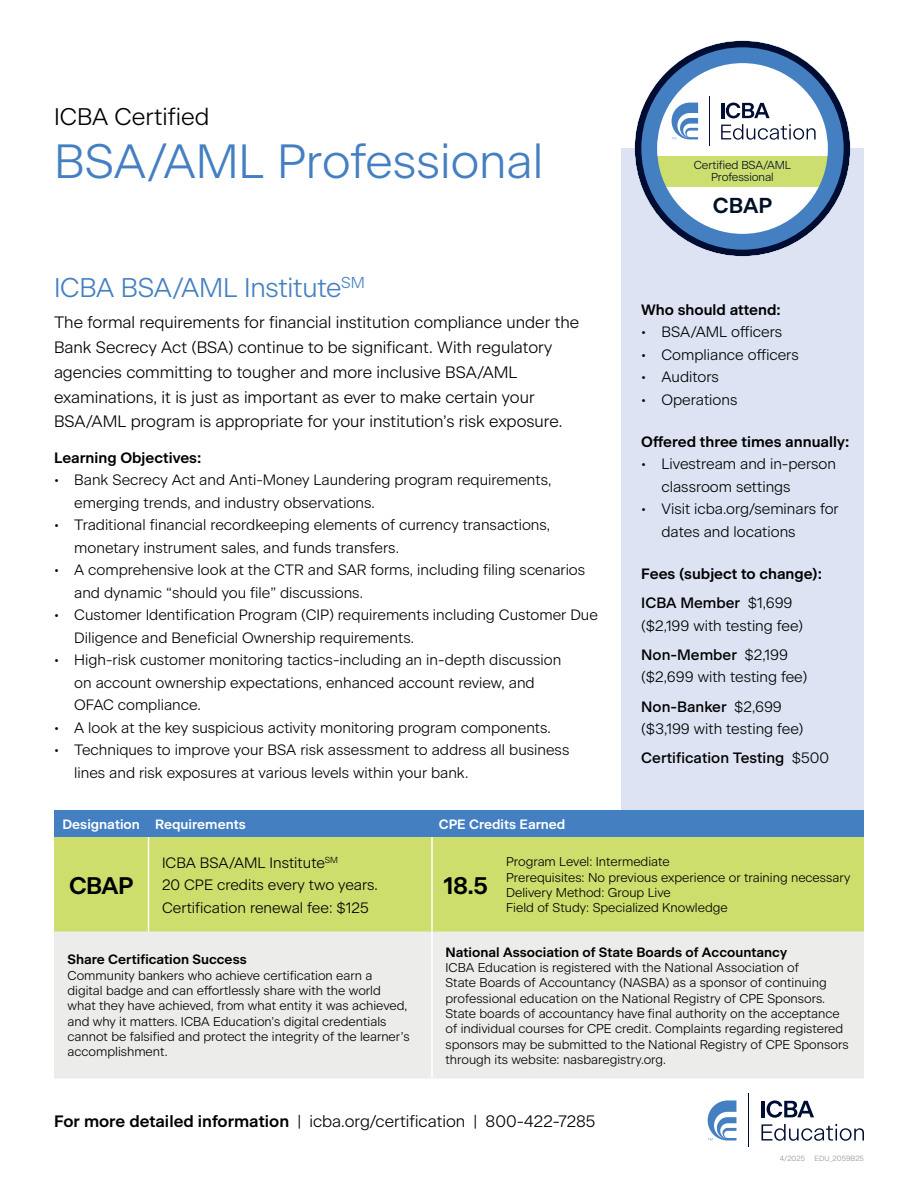
<style>
.page{position:relative;width:918px;height:1188px;background:#fff}
.page>*{position:absolute;margin:0;border:0;box-sizing:border-box;transform-origin:0 0}
.t1{font:300 48px "Beausite Classic";color:#447fc1}
.t2{font:300 27px "Beausite Classic";letter-spacing:-.01em;color:#447fc1}
.t3{font:300 24px "Beausite Classic";color:#000}
.t4{font:600 24px "Beausite Classic";letter-spacing:-.025em;color:#000}
.t5{font:600 21.6px "Beausite Classic";color:#001026}
.t6{font:300 16.5px/24.8px "Beausite Classic";color:#000}
.t7{font:300 15px/22.5px "Beausite Classic";color:#000}
.t8{font:600 15px/29.2px "Beausite Classic";color:#000}
.t9{font:600 13.5px "Beausite Classic";color:#000}
.t10{font:600 13.5px "Beausite Classic";color:#fff}
.t11{font:300 12.75px/15.3px "Beausite Classic";color:#000}
.t12{font:300 11.55px/12.9px "Beausite Classic";letter-spacing:-.01em;color:#001026;text-align:center}
.t13{font:300 7.5px "Beausite Classic";color:#939598}
.s1{font-weight:500}
.s2{font-weight:300}
.s3{font-weight:600}
</style>
<div class="page">
<svg style="left:762px;top:1124px;width:102px;height:17px"></svg>
<hr style="left:762px;top:1101px;width:3px;height:16px;background:#000d33">
<svg style="left:767px;top:1100px;width:47px;height:18px"></svg>
<hr style="left:749px;top:1094px;width:1px;height:54px;background:#000d33">
<svg style="left:708px;top:1100px;width:28px;height:41px"></svg>
<div style="left:54px;top:932px;width:810px;height:146px;background:#ececeb"></div>
<hr style="left:431px;top:931px;width:2px;height:147px;background:#fff">
<div style="left:54px;top:810px;width:810px;height:27px;background:#447fc1"></div>
<div style="left:54px;top:837px;width:810px;height:95px;background:#cdde6d"></div>
<hr style="left:148px;top:837px;width:1px;height:95px;background:#fff">
<hr style="left:431px;top:837px;width:2px;height:95px;background:#fff">
<div style="left:621px;top:148px;width:243px;height:662px;background:#dde3f3"></div>
<svg style="left:635px;top:40px;width:215px;height:216px"></svg>
<svg style="left:641px;top:47px;width:203px;height:203px"></svg>
<h3 class="t3" style="left:54px;top:98px;width:157px">ICBA Certified</h3>
<h1 class="t1" style="left:54px;top:125px;width:491px">BSA/AML Professional</h1>
<h2 class="t2" style="left:54px;top:267px;width:312px">ICBA BSA/AML Institute<sup>SM</sup></h2>
<p class="t6" style="left:54px;top:309px;width:527px">The formal requirements for financial institution compliance under the Bank Secrecy Act (BSA) continue to be significant. With regulatory agencies committing to tougher and more inclusive BSA/AML examinations, it is just as important as ever to make certain your BSA/AML program is appropriate for your institution’s risk exposure.</p>
<p class="t8" style="left:54px;top:442px;width:149px">Learning Objectives:</p>
<p class="t7" style="left:74px;top:467px;width:479px;text-indent:-20px">• Bank Secrecy Act and Anti-Money Laundering program requirements, emerging trends, and industry observations.</p>
<p class="t7" style="left:74px;top:512px;width:478px;text-indent:-20px">• Traditional financial recordkeeping elements of currency transactions, monetary instrument sales, and funds transfers.</p>
<p class="t7" style="left:74px;top:557px;width:513px;text-indent:-20px">• A comprehensive look at the CTR and SAR forms, including filing scenarios and dynamic “should you file” discussions.</p>
<p class="t7" style="left:74px;top:602px;width:525px;text-indent:-20px">• Customer Identification Program (CIP) requirements including Customer Due<br>Diligence and Beneficial Ownership requirements.</p>
<p class="t7" style="left:74px;top:647px;width:489px;text-indent:-20px">• High-risk customer monitoring tactics-including an in-depth discussion on account ownership expectations, enhanced account review, and<br>OFAC compliance.</p>
<p class="t7" style="left:54px;top:715px;width:498px">• A look at the key suspicious activity monitoring program components.</p>
<p class="t7" style="left:74px;top:737px;width:497px;text-indent:-20px">• Techniques to improve your BSA risk assessment to address all business lines and risk exposures at various levels within your bank.</p>
<p class="t10" style="left:63px;top:814px;width:185px">Designation Requirements</p>
<p class="t10" style="left:439px;top:814px;width:128px">CPE Credits Earned</p>
<p class="t12" style="left:694px;top:157px;width:99px">Certified BSA/AML<br>Professional</p>
<h3 class="t5" style="left:713px;top:189px;width:61px">CBAP</h3>
<p class="t8" style="left:641px;top:294px;width:141px">Who should attend:</p>
<p class="t7" style="left:641px;top:320px;width:142px">• BSA/AML officers</p>
<p class="t7" style="left:641px;top:342px;width:159px">• Compliance officers</p>
<p class="t7" style="left:641px;top:365px;width:79px">• Auditors</p>
<p class="t7" style="left:641px;top:387px;width:98px">• Operations</p>
<p class="t8" style="left:641px;top:426px;width:210px">Offered three times annually:</p>
<p class="t7" style="left:662px;top:452px;width:176px;text-indent:-20px">• Livestream and in-person classroom settings</p>
<p class="t7" style="left:662px;top:497px;width:179px;text-indent:-20px">• Visit icba.org/seminars for dates and locations</p>
<p class="t8" style="left:641px;top:558px;width:182px">Fees (subject to change):<br><span class="s1">ICBA Member</span> <span class="s2">$1,699</span></p>
<p class="t7" style="left:641px;top:610px;width:163px;line-height:29.2px">($2,199 with testing fee)<br><span class="s1">Non-Member</span> $2,199</p>
<p class="t7" style="left:641px;top:661px;width:168px;line-height:29.2px">($2,699 with testing fee)<br><span class="s1">Non-Banker</span> $2,699</p>
<p class="t7" style="left:641px;top:713px;width:189px;line-height:29.2px">($3,199 with testing fee)<br><span class="s1">Certification Testing</span> $500</p>
<h3 class="t4" style="left:69px;top:867px;width:66px">CBAP</h3>
<p class="t7" style="left:162px;top:850px;width:217px">ICBA BSA/AML Institute<sup>SM<br></sup>20 CPE credits every two years.<br>Certification renewal fee: $125</p>
<p class="t9" style="left:68px;top:949px;width:181px">Share Certification Success</p>
<p class="t11" style="left:68px;top:967px;width:344px">Community bankers who achieve certification earn a digital badge and can effortlessly share with the world what they have achieved, from what entity it was achieved, and why it matters. ICBA Education’s digital credentials cannot be falsified and protect the integrity of the learner’s accomplishment.</p>
<h3 class="t4" style="left:444px;top:867px;width:46px">18.5</h3>
<p class="t11" style="left:506px;top:853px;width:346px">Program Level: Intermediate<br>Prerequisites: No previous experience or training necessary Delivery Method: Group Live<br>Field of Study: Specialized Knowledge</p>
<p class="t9" style="left:446px;top:942px;width:343px">National Association of State Boards of Accountancy</p>
<p class="t11" style="left:446px;top:959px;width:405px">ICBA Education is registered with the National Association of<br>State Boards of Accountancy (NASBA) as a sponsor of continuing professional education on the National Registry of CPE Sponsors.<br>State boards of accountancy have final authority on the acceptance of individual courses for CPE credit. Complaints regarding registered sponsors may be submitted to the National Registry of CPE Sponsors through its website: nasbaregistry.org.</p>
<p class="t6" style="left:54px;top:1108px;width:543px"><span class="s3">For more detailed information</span> | icba.org/certification | 800-422-7285</p>
<p class="t13" style="left:780px;top:1153px;width:27px">4/2025</p>
<p class="t13" style="left:815px;top:1153px;width:51px">EDU_2059B25</p>
</div>
